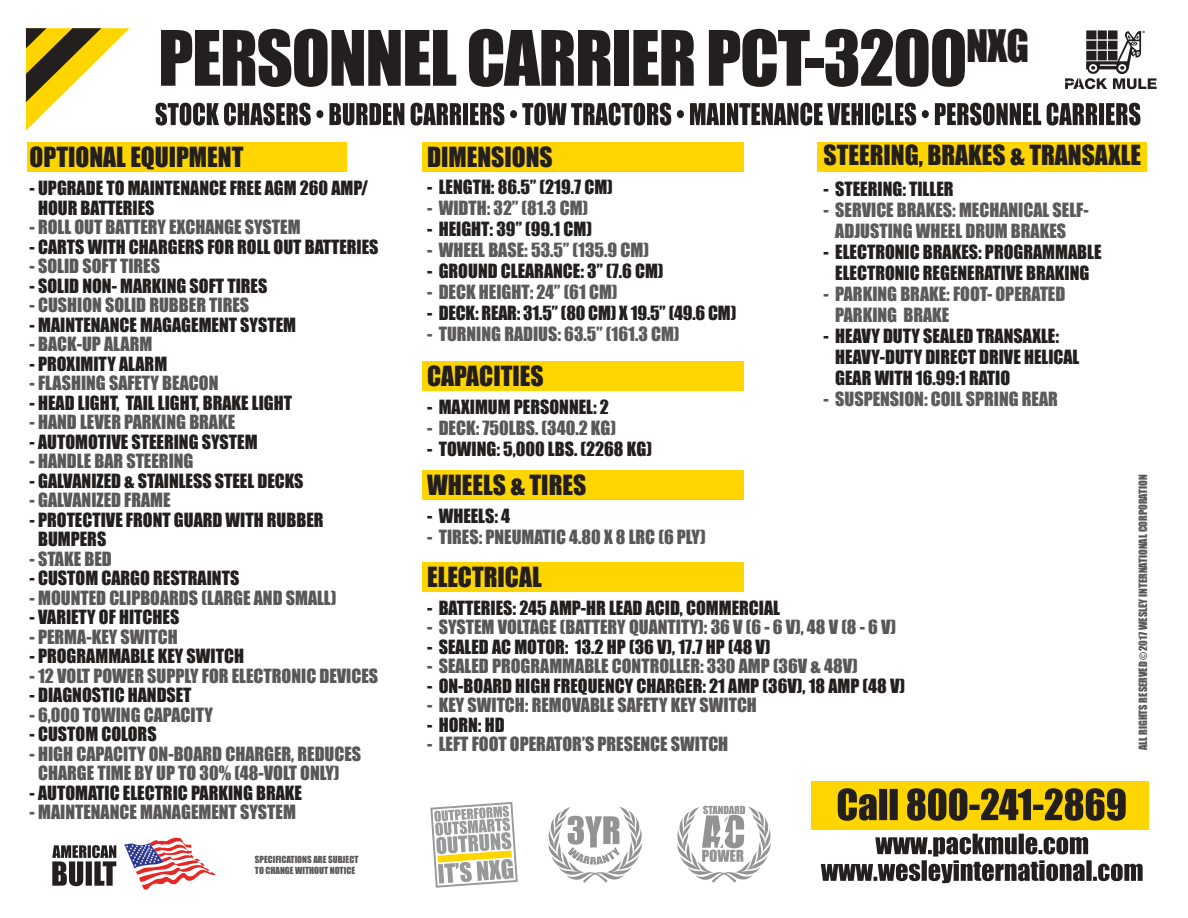
<style>
.page{position:relative;width:1188px;height:918px;background:#fff}
.page>*{position:absolute;margin:0;border:0;box-sizing:border-box;transform-origin:0 0}
.t1{font:70.5px "Impact";letter-spacing:-.02em;color:#241f1f}
.t2{font:25.5px "Impact";color:#241f1f}
.t3{font:18px/21px "Impact";color:#241f1f}
.t4{font:18px/19.5px "Impact";color:#5a5758}
.t5{font:18px/21px "Impact";color:#5c5a5b}
.t6{font:10.5px "Impact";color:#5a5758}
.t7{font:9px/10.8px "Impact";color:#5a5758}
</style>
<div class="page">
<div style="left:812px;top:781px;width:337px;height:49px;background:#ffd500"></div>
<div style="left:423px;top:562px;width:321px;height:29px;background:#ffd500"></div>
<div style="left:423px;top:471px;width:321px;height:29px;background:#ffd500"></div>
<div style="left:423px;top:361px;width:321px;height:29px;background:#ffd500"></div>
<div style="left:818px;top:142px;width:329px;height:29px;background:#ffd500"></div>
<div style="left:423px;top:142px;width:321px;height:29px;background:#ffd500"></div>
<div style="left:27px;top:142px;width:320px;height:29px;background:#ffd500"></div>
<svg style="left:821px;top:834px;width:322px;height:49px"></svg>
<svg style="left:838px;top:788px;width:288px;height:33px"></svg>
<svg style="left:26px;top:28px;width:104px;height:103px"></svg>
<svg style="left:156px;top:103px;width:984px;height:23px"></svg>
<svg style="left:124px;top:838px;width:92px;height:52px"></svg>
<svg style="left:52px;top:845px;width:64px;height:41px"></svg>
<svg style="left:1065px;top:30px;width:92px;height:59px"></svg>
<svg style="left:430px;top:802px;width:88px;height:86px"></svg>
<svg style="left:677px;top:806px;width:94px;height:77px"></svg>
<svg style="left:548px;top:806px;width:94px;height:77px"></svg>
<h1 class="t1" style="left:158px;top:3px;width:873px">PERSONNEL CARRIER PCT-3200<sup>NXG</sup></h1>
<h2 class="t2" style="left:30px;top:137px;width:215px">OPTIONAL EQUIPMENT</h2>
<h2 class="t2" style="left:824px;top:136px;width:319px">STEERING, BRAKES &amp; TRANSAXLE</h2>
<p class="t3" style="left:38px;top:178px;width:332px;line-height:19.5px;text-indent:-8px">- UPGRADE TO MAINTENANCE FREE AGM 260 AMP/<br>HOUR BATTERIES</p>
<p class="t4" style="left:30px;top:217px;width:272px">- ROLL OUT BATTERY EXCHANGE SYSTEM</p>
<p class="t3" style="left:30px;top:236px;width:350px">- CARTS WITH CHARGERS FOR ROLL OUT BATTERIES</p>
<p class="t4" style="left:30px;top:256px;width:132px">- SOLID SOFT TIRES</p>
<p class="t3" style="left:30px;top:275px;width:239px">- SOLID NON- MARKING SOFT TIRES</p>
<p class="t4" style="left:30px;top:295px;width:221px">- CUSHION SOLID RUBBER TIRES</p>
<p class="t3" style="left:30px;top:314px;width:268px">- MAINTENANCE MAGAGEMENT SYSTEM</p>
<p class="t4" style="left:30px;top:334px;width:124px">- BACK-UP ALARM</p>
<p class="t3" style="left:30px;top:353px;width:139px">- PROXIMITY ALARM</p>
<p class="t4" style="left:30px;top:373px;width:190px">- FLASHING SAFETY BEACON</p>
<p class="t3" style="left:30px;top:392px;width:264px">- HEAD LIGHT, TAIL LIGHT, BRAKE LIGHT</p>
<p class="t4" style="left:30px;top:412px;width:207px">- HAND LEVER PARKING BRAKE</p>
<p class="t3" style="left:30px;top:431px;width:229px">- AUTOMOTIVE STEERING SYSTEM</p>
<p class="t4" style="left:30px;top:451px;width:165px">- HANDLE BAR STEERING</p>
<p class="t3" style="left:30px;top:470px;width:275px">- GALVANIZED &amp; STAINLESS STEEL DECKS</p>
<p class="t4" style="left:30px;top:490px;width:143px">- GALVANIZED FRAME</p>
<p class="t3" style="left:38px;top:510px;width:287px;line-height:19.5px;text-indent:-8px">- PROTECTIVE FRONT GUARD WITH RUBBER<br>BUMPERS</p>
<p class="t4" style="left:30px;top:549px;width:84px">- STAKE BED</p>
<p class="t3" style="left:30px;top:567px;width:211px">- CUSTOM CARGO RESTRAINTS</p>
<p class="t4" style="left:30px;top:588px;width:308px">- MOUNTED CLIPBOARDS (LARGE AND SMALL)</p>
<p class="t3" style="left:30px;top:606px;width:151px">- VARIETY OF HITCHES</p>
<p class="t4" style="left:30px;top:627px;width:150px">- PERMA-KEY SWITCH</p>
<p class="t3" style="left:30px;top:645px;width:216px">- PROGRAMMABLE KEY SWITCH</p>
<p class="t4" style="left:30px;top:666px;width:350px">- 12 VOLT POWER SUPPLY FOR ELECTRONIC DEVICES</p>
<p class="t3" style="left:30px;top:684px;width:163px">- DIAGNOSTIC HANDSET</p>
<p class="t4" style="left:30px;top:705px;width:185px">- 6,000 TOWING CAPACITY</p>
<p class="t3" style="left:30px;top:723px;width:129px">- CUSTOM COLORS</p>
<p class="t4" style="left:38px;top:744px;width:325px;text-indent:-8px">- HIGH CAPACITY ON-BOARD CHARGER, REDUCES<br>CHARGE TIME BY UP TO 30% (48-VOLT ONLY)</p>
<p class="t3" style="left:30px;top:782px;width:274px">- AUTOMATIC ELECTRIC PARKING BRAKE</p>
<p class="t4" style="left:30px;top:802px;width:268px">- MAINTENANCE MANAGEMENT SYSTEM</p>
<h2 class="t2" style="left:427px;top:137px;width:127px">DIMENSIONS</h2>
<p class="t3" style="left:427px;top:176px;width:187px">- LENGTH: 86.5” (219.7 CM)</p>
<p class="t5" style="left:427px;top:197px;width:163px">- WIDTH: 32” (81.3 CM)</p>
<p class="t3" style="left:427px;top:218px;width:166px">- HEIGHT: 39” (99.1 CM)</p>
<p class="t5" style="left:427px;top:239px;width:223px">- WHEEL BASE: 53.5” (135.9 CM)</p>
<p class="t3" style="left:427px;top:260px;width:238px">- GROUND CLEARANCE: 3” (7.6 CM)</p>
<p class="t5" style="left:427px;top:281px;width:192px">- DECK HEIGHT: 24” (61 CM)</p>
<p class="t3" style="left:427px;top:302px;width:311px">- DECK: REAR: 31.5” (80 CM) X 19.5” (49.6 CM)</p>
<p class="t5" style="left:427px;top:323px;width:254px">- TURNING RADIUS: 63.5” (161.3 CM)</p>
<p class="t3" style="left:824px;top:177px;width:131px">- STEERING: TILLER</p>
<p class="t5" style="left:835px;top:198px;width:255px;text-indent:-12px">- SERVICE BRAKES: MECHANICAL SELF-<br>ADJUSTING WHEEL DRUM BRAKES</p>
<p class="t3" style="left:824px;top:241px;width:279px;text-align:center">- ELECTRONIC BRAKES: PROGRAMMABLE<br>ELECTRONIC REGENERATIVE BRAKING</p>
<p class="t5" style="left:835px;top:283px;width:232px;text-indent:-12px">- PARKING BRAKE: FOOT- OPERATED<br>PARKING BRAKE</p>
<p class="t3" style="left:835px;top:325px;width:246px;text-indent:-12px">- HEAVY DUTY SEALED TRANSAXLE:<br>HEAVY-DUTY DIRECT DRIVE HELICAL<br>GEAR WITH 16.99:1 RATIO</p>
<p class="t5" style="left:824px;top:388px;width:236px">- SUSPENSION: COIL SPRING REAR</p>
<h2 class="t2" style="left:427px;top:356px;width:118px">CAPACITIES</h2>
<p class="t3" style="left:427px;top:396px;width:183px">- MAXIMUM PERSONNEL: 2</p>
<p class="t4" style="left:427px;top:418px;width:191px">- DECK: 750LBS. (340.2 KG)</p>
<p class="t3" style="left:427px;top:438px;width:226px">- TOWING: 5,000 LBS. (2268 KG)</p>
<h2 class="t2" style="left:427px;top:465px;width:161px">WHEELS &amp; TIRES</h2>
<p class="t6" style="left:1135px;top:750px;width:277px;rotate:-90deg">ALL RIGHTS RESERVED ©2017 WESLEY INTERNATIONAL CORPORATION</p>
<p class="t3" style="left:427px;top:505px;width:85px">- WHEELS: 4</p>
<p class="t4" style="left:427px;top:527px;width:280px">- TIRES: PNEUMATIC 4.80 X 8 LRC (6 PLY)</p>
<h2 class="t2" style="left:427px;top:557px;width:116px">ELECTRICAL</h2>
<p class="t3" style="left:427px;top:597px;width:355px">- BATTERIES: 245 AMP-HR LEAD ACID, COMMERCIAL</p>
<p class="t4" style="left:427px;top:617px;width:471px">- SYSTEM VOLTAGE (BATTERY QUANTITY): 36 V (6 - 6 V), 48 V (8 - 6 V)</p>
<p class="t3" style="left:427px;top:636px;width:345px">- SEALED AC MOTOR: 13.2 HP (36 V), 17.7 HP (48 V)</p>
<p class="t4" style="left:427px;top:656px;width:432px">- SEALED PROGRAMMABLE CONTROLLER: 330 AMP (36V &amp; 48V)</p>
<p class="t3" style="left:427px;top:675px;width:480px">- ON-BOARD HIGH FREQUENCY CHARGER: 21 AMP (36V), 18 AMP (48 V)</p>
<p class="t4" style="left:427px;top:695px;width:331px">- KEY SWITCH: REMOVABLE SAFETY KEY SWITCH</p>
<p class="t3" style="left:427px;top:714px;width:79px">- HORN: HD</p>
<p class="t4" style="left:427px;top:734px;width:303px">- LEFT FOOT OPERATOR’S PRESENCE SWITCH</p>
<p class="t7" style="left:255px;top:854px;width:105px">SPECIFICATIONS ARE SUBJECT<br>TO CHANGE WITHOUT NOTICE</p>
</div>
